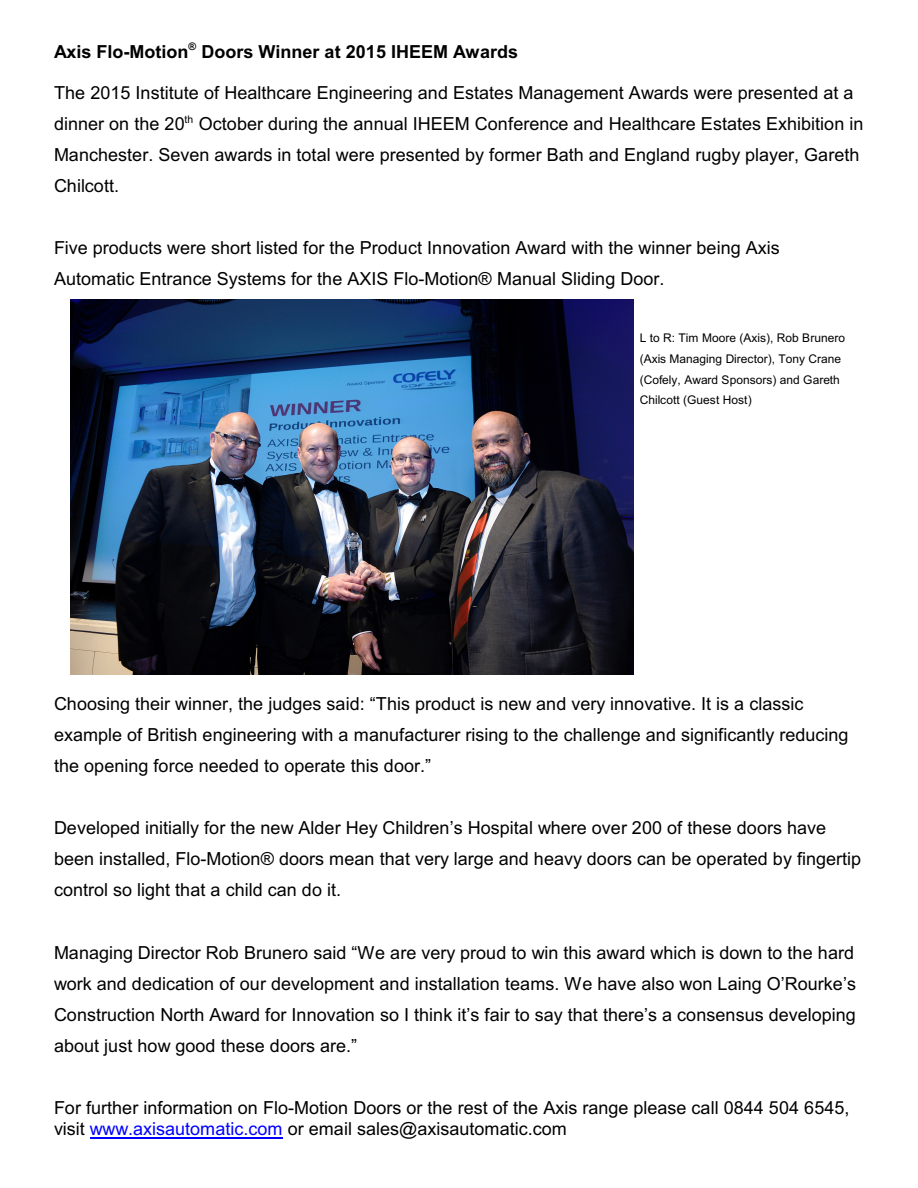
<style>
.page{position:relative;width:918px;height:1188px;background:#fff}
.page>*{position:absolute;margin:0;border:0;box-sizing:border-box;transform-origin:0 0}
.t1{font:18px/31px "Arial";color:#000}
.t2{font:700 18px "Arial";color:#000}
.t3{font:12px/20.7px "Arial";color:#000}
.t4{font:10.5px "Arial";color:#000}
.t5{font:700 10.5px "Arial";color:#000}
.s1{color:#00f}
</style>
<div class="page">
<hr style="left:90px;top:1137px;width:193px;height:1px;background:#00f">
<img style="left:70px;top:300px;width:563px;height:374px">
<p class="t5" style="left:188px;top:43px;width:9px">®</p>
<p class="t1" style="left:54px;top:79px;width:811px">The 2015 Institute of Healthcare Engineering and Estates Management Awards were presented at a dinner on the 20 October during the annual IHEEM Conference and Healthcare Estates Exhibition in</p>
<p class="t2" style="left:54px;top:45px;width:466px">Axis Flo-Motion Doors Winner at 2015 IHEEM Awards</p>
<p class="t4" style="left:185px;top:115px;width:10px">th</p>
<p class="t1" style="left:54px;top:141px;width:807px">Manchester. Seven awards in total were presented by former Bath and England rugby player, Gareth<br>Chilcott.</p>
<p class="t1" style="left:54px;top:234px;width:727px">Five products were short listed for the Product Innovation Award with the winner being Axis<br>Automatic Entrance Systems for the AXIS Flo-Motion® Manual Sliding Door.</p>
<p class="t3" style="left:640px;top:329px;width:207px">L to R: Tim Moore (Axis), Rob Brunero (Axis Managing Director), Tony Crane (Cofely, Award Sponsors) and Gareth Chilcott (Guest Host)</p>
<p class="t1" style="left:54px;top:690px;width:796px">Choosing their winner, the judges said: “This product is new and very innovative. It is a classic example of British engineering with a manufacturer rising to the challenge and significantly reducing the opening force needed to operate this door.”</p>
<p class="t1" style="left:54px;top:814px;width:809px">Developed initially for the new Alder Hey Children’s Hospital where over 200 of these doors have been installed, Flo-Motion® doors mean that very large and heavy doors can be operated by fingertip control so light that a child can do it.</p>
<p class="t1" style="left:54px;top:938px;width:804px;text-align:justify">Managing Director Rob Brunero said “We are very proud to win this award which is down to the hard work and dedication of our development and installation teams. We have also won Laing O’Rourke’s Construction North Award for Innovation so I think it’s fair to say that there’s a consensus developing about just how good these doors are.”</p>
<p class="t1" style="left:54px;top:1099px;width:797px;line-height:20.7px">For further information on Flo-Motion Doors or the rest of the Axis range please call 0844 504 6545, visit <span class="s1">www.axisautomatic.com</span> or email sales@axisautomatic.com</p>
</div>
